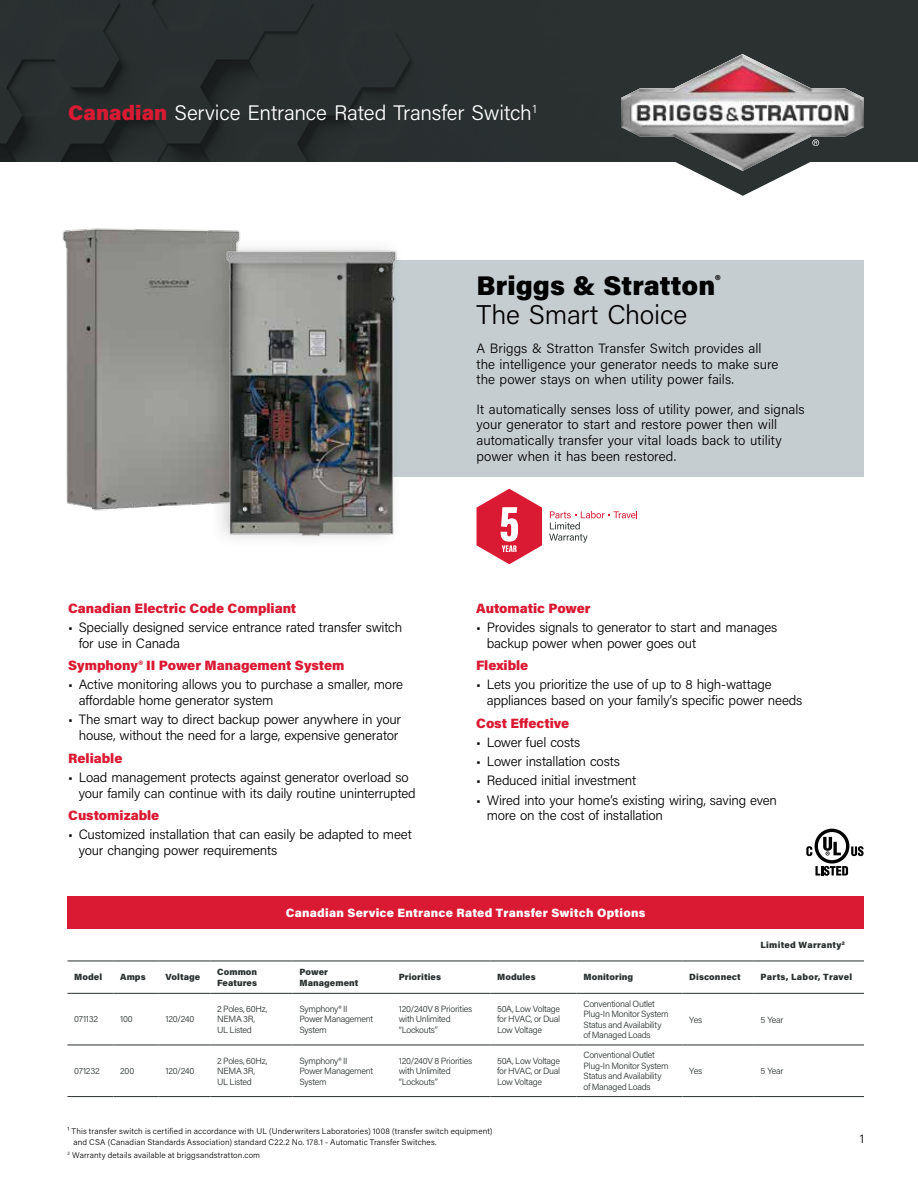
<style>
.page{position:relative;width:918px;height:1188px;background:#fff}
.page>*{position:absolute;margin:0;border:0;box-sizing:border-box;transform-origin:0 0}
.t1{font:900 27px/28.5px "Acumin Pro";color:#000}
.t2{font:300 21px "Acumin Pro";letter-spacing:-.01em;color:#fff}
.t3{font:300 13.5px/15.8px "Acumin Pro";letter-spacing:-.015em;color:#000}
.t4{font:300 13.5px/15.8px "Acumin Pro";letter-spacing:.005em;color:#000}
.t5{font:900 13.5px "Acumin Pro";letter-spacing:-.005em;color:#da1a32}
.t6{font:900 12px "Acumin Pro";letter-spacing:.02em;color:#fff}
.t7{font:300 12px "Acumin Pro";color:#000}
.t8{font:300 9px/10.5px "Acumin Pro";letter-spacing:-.03em;color:#2b3131}
.t9{font:900 9px/10.5px "Acumin Pro";letter-spacing:.01em;color:#2b3131}
.t10{font:300 8.25px/10.5px "Acumin Pro";letter-spacing:.02em;color:#000}
.s1{font-weight:900;color:#da1a32}
.s2{font-weight:300}
</style>
<div class="page">
<svg style="left:693px;top:171px;width:99px;height:25px"></svg>
<div style="left:0;top:0;width:918px;height:162px;background:#2a3030"></div>
<svg style="left:621px;top:54px;width:243px;height:117px;background:#7a7576"></svg>
<div style="left:68px;top:260px;width:796px;height:216px;background:#c6cdd1"></div>
<svg style="left:477px;top:489px;width:65px;height:75px"></svg>
<svg style="left:549px;top:511px;width:88px;height:32px"></svg>
<svg style="left:806px;top:829px;width:58px;height:47px"></svg>
<div style="left:68px;top:896px;width:796px;height:33px;background:#da1a32"></div>
<hr style="left:68px;top:961px;width:45px;height:1px;background:#2b3131">
<hr style="left:113px;top:961px;width:46px;height:1px;background:#2b3131">
<hr style="left:159px;top:961px;width:51px;height:1px;background:#2b3131">
<hr style="left:210px;top:961px;width:83px;height:1px;background:#2b3131">
<hr style="left:293px;top:961px;width:99px;height:1px;background:#2b3131">
<hr style="left:392px;top:961px;width:98px;height:1px;background:#2b3131">
<hr style="left:490px;top:961px;width:87px;height:1px;background:#2b3131">
<hr style="left:577px;top:961px;width:106px;height:1px;background:#2b3131">
<hr style="left:683px;top:961px;width:71px;height:1px;background:#2b3131">
<hr style="left:754px;top:961px;width:110px;height:1px;background:#2b3131">
<hr style="left:68px;top:993px;width:45px;height:1px;background:#2b3131">
<hr style="left:113px;top:993px;width:46px;height:1px;background:#2b3131">
<hr style="left:159px;top:993px;width:51px;height:1px;background:#2b3131">
<hr style="left:210px;top:993px;width:83px;height:1px;background:#2b3131">
<hr style="left:293px;top:993px;width:99px;height:1px;background:#2b3131">
<hr style="left:392px;top:993px;width:98px;height:1px;background:#2b3131">
<hr style="left:490px;top:993px;width:87px;height:1px;background:#2b3131">
<hr style="left:577px;top:993px;width:106px;height:1px;background:#2b3131">
<hr style="left:683px;top:993px;width:71px;height:1px;background:#2b3131">
<hr style="left:754px;top:993px;width:110px;height:1px;background:#2b3131">
<hr style="left:68px;top:1045px;width:45px;height:1px;background:#2b3131">
<hr style="left:113px;top:1045px;width:46px;height:1px;background:#2b3131">
<hr style="left:159px;top:1045px;width:51px;height:1px;background:#2b3131">
<hr style="left:210px;top:1045px;width:83px;height:1px;background:#2b3131">
<hr style="left:293px;top:1045px;width:99px;height:1px;background:#2b3131">
<hr style="left:392px;top:1045px;width:98px;height:1px;background:#2b3131">
<hr style="left:490px;top:1045px;width:87px;height:1px;background:#2b3131">
<hr style="left:577px;top:1045px;width:106px;height:1px;background:#2b3131">
<hr style="left:683px;top:1045px;width:71px;height:1px;background:#2b3131">
<hr style="left:754px;top:1045px;width:110px;height:1px;background:#2b3131">
<hr style="left:68px;top:1096px;width:45px;height:1px;background:#2b3131">
<hr style="left:113px;top:1096px;width:46px;height:1px;background:#2b3131">
<hr style="left:159px;top:1096px;width:51px;height:1px;background:#2b3131">
<hr style="left:210px;top:1096px;width:83px;height:1px;background:#2b3131">
<hr style="left:293px;top:1096px;width:99px;height:1px;background:#2b3131">
<hr style="left:392px;top:1096px;width:98px;height:1px;background:#2b3131">
<hr style="left:490px;top:1096px;width:87px;height:1px;background:#2b3131">
<hr style="left:577px;top:1096px;width:106px;height:1px;background:#2b3131">
<hr style="left:683px;top:1096px;width:71px;height:1px;background:#2b3131">
<hr style="left:754px;top:1096px;width:110px;height:1px;background:#2b3131">
<img style="left:62px;top:228px;width:154px;height:283px">
<div style="left:207px;top:236px;width:198px;height:315px;background:#3f3d3c;opacity:.2"></div>
<img style="left:216px;top:230px;width:189px;height:321px">
<h2 class="t2" style="left:68px;top:98px;width:470px"><span class="s1">Canadian</span> Service Entrance Rated Transfer Switch<sup>1</sup></h2>
<h1 class="t1" style="left:477px;top:270px;width:246px">Briggs &amp; Stratton<sup>®<br></sup><span class="s2">The Smart Choice</span></h1>
<p class="t4" style="left:477px;top:340px;width:303px">A Briggs &amp; Stratton Transfer Switch provides all the intelligence your generator needs to make sure the power stays on when utility power fails.</p>
<p class="t4" style="left:477px;top:401px;width:330px">It automatically senses loss of utility power, and signals your generator to start and restore power then will automatically transfer your vital loads back to utility power when it has been restored.</p>
<p class="t5" style="left:68px;top:598px;width:230px">Canadian Electric Code Compliant</p>
<p class="t3" style="left:79px;top:619px;width:325px;text-indent:-11px">• Specially designed service entrance rated transfer switch for use in Canada</p>
<p class="t5" style="left:68px;top:656px;width:278px">Symphony® II Power Management System</p>
<p class="t3" style="left:79px;top:676px;width:326px;text-indent:-11px">• Active monitoring allows you to purchase a smaller, more affordable home generator system</p>
<p class="t3" style="left:68px;top:711px;width:334px;text-align:center">• The smart way to direct backup power anywhere in your house, without the need for a large, expensive generator</p>
<p class="t5" style="left:68px;top:748px;width:56px">Reliable</p>
<p class="t3" style="left:79px;top:769px;width:339px;text-indent:-11px">• Load management protects against generator overload so your family can continue with its daily routine uninterrupted</p>
<p class="t5" style="left:68px;top:806px;width:93px">Customizable</p>
<p class="t3" style="left:79px;top:826px;width:334px;text-indent:-11px">• Customized installation that can easily be adapted to meet your changing power requirements</p>
<p class="t5" style="left:476px;top:598px;width:116px">Automatic Power</p>
<p class="t3" style="left:487px;top:619px;width:292px;text-indent:-11px">• Provides signals to generator to start and manages backup power when power goes out</p>
<p class="t5" style="left:476px;top:656px;width:54px">Flexible</p>
<p class="t3" style="left:487px;top:676px;width:317px;text-indent:-11px">• Lets you prioritize the use of up to 8 high-wattage appliances based on your family’s specific power needs</p>
<p class="t5" style="left:476px;top:713px;width:95px">Cost Effective</p>
<p class="t3" style="left:476px;top:734px;width:106px">• Lower fuel costs</p>
<p class="t3" style="left:476px;top:753px;width:145px">• Lower installation costs</p>
<p class="t3" style="left:476px;top:772px;width:161px">• Reduced initial investment</p>
<p class="t3" style="left:487px;top:792px;width:292px;text-indent:-11px">• Wired into your home’s existing wiring, saving even more on the cost of installation</p>
<p class="t6" style="left:286px;top:904px;width:361px">Canadian Service Entrance Rated Transfer Switch Options</p>
<p class="t9" style="left:761px;top:939px;width:86px">Limited Warranty<sup>2</sup></p>
<p class="t9" style="left:74px;top:972px;width:29px">Model</p>
<p class="t9" style="left:120px;top:972px;width:27px">Amps</p>
<p class="t9" style="left:166px;top:972px;width:36px">Voltage</p>
<p class="t9" style="left:217px;top:966px;width:42px">Common<br>Features</p>
<p class="t9" style="left:299px;top:966px;width:61px">Power<br>Management</p>
<p class="t9" style="left:399px;top:972px;width:44px">Priorities</p>
<p class="t9" style="left:497px;top:972px;width:40px">Modules</p>
<p class="t9" style="left:583px;top:972px;width:51px">Monitoring</p>
<p class="t9" style="left:689px;top:972px;width:53px">Disconnect</p>
<p class="t9" style="left:761px;top:972px;width:93px">Parts, Labor, Travel</p>
<p class="t8" style="left:74px;top:1014px;width:25px">071132</p>
<p class="t8" style="left:120px;top:1014px;width:14px">100</p>
<p class="t8" style="left:166px;top:1014px;width:31px">120/240</p>
<p class="t8" style="left:217px;top:1003px;width:52px">2 Poles, 60Hz,<br>NEMA 3R,<br>UL Listed</p>
<p class="t8" style="left:299px;top:1003px;width:75px">Symphony® II<br>Power Management<br>System</p>
<p class="t8" style="left:399px;top:1003px;width:75px">120/240V 8 Priorities with Unlimited “Lockouts”</p>
<p class="t8" style="left:497px;top:1003px;width:65px;text-align:justify">50A, Low Voltage for HVAC, or Dual Low Voltage</p>
<p class="t8" style="left:583px;top:998px;width:87px">Conventional Outlet<br>Plug-In Monitor System<br>Status and Availability of Managed Loads</p>
<p class="t8" style="left:689px;top:1014px;width:14px">Yes</p>
<p class="t8" style="left:761px;top:1014px;width:25px">5 Year</p>
<p class="t8" style="left:74px;top:1065px;width:27px">071232</p>
<p class="t8" style="left:120px;top:1065px;width:16px">200</p>
<p class="t8" style="left:166px;top:1065px;width:31px">120/240</p>
<p class="t8" style="left:217px;top:1055px;width:52px">2 Poles, 60Hz,<br>NEMA 3R,<br>UL Listed</p>
<p class="t8" style="left:299px;top:1055px;width:75px">Symphony® II<br>Power Management<br>System</p>
<p class="t8" style="left:399px;top:1055px;width:75px">120/240V 8 Priorities with Unlimited “Lockouts”</p>
<p class="t8" style="left:497px;top:1055px;width:65px;text-align:justify">50A, Low Voltage for HVAC, or Dual Low Voltage</p>
<p class="t8" style="left:583px;top:1050px;width:87px">Conventional Outlet<br>Plug-In Monitor System<br>Status and Availability of Managed Loads</p>
<p class="t8" style="left:689px;top:1065px;width:14px">Yes</p>
<p class="t8" style="left:761px;top:1065px;width:25px">5 Year</p>
<p class="t10" style="left:73px;top:1126px;width:421px;text-indent:-6px">¹ This transfer switch is certified in accordance with UL (Underwriters Laboratories) 1008 (transfer switch equipment) and CSA (Canadian Standards Association) standard C22.2 No. 178.1 - Automatic Transfer Switches.</p>
<p class="t10" style="left:68px;top:1150px;width:194px"><sup>2</sup> Warranty details available at briggsandstratton.com</p>
<p class="t7" style="left:860px;top:1130px;width:6px">1</p>
</div>
